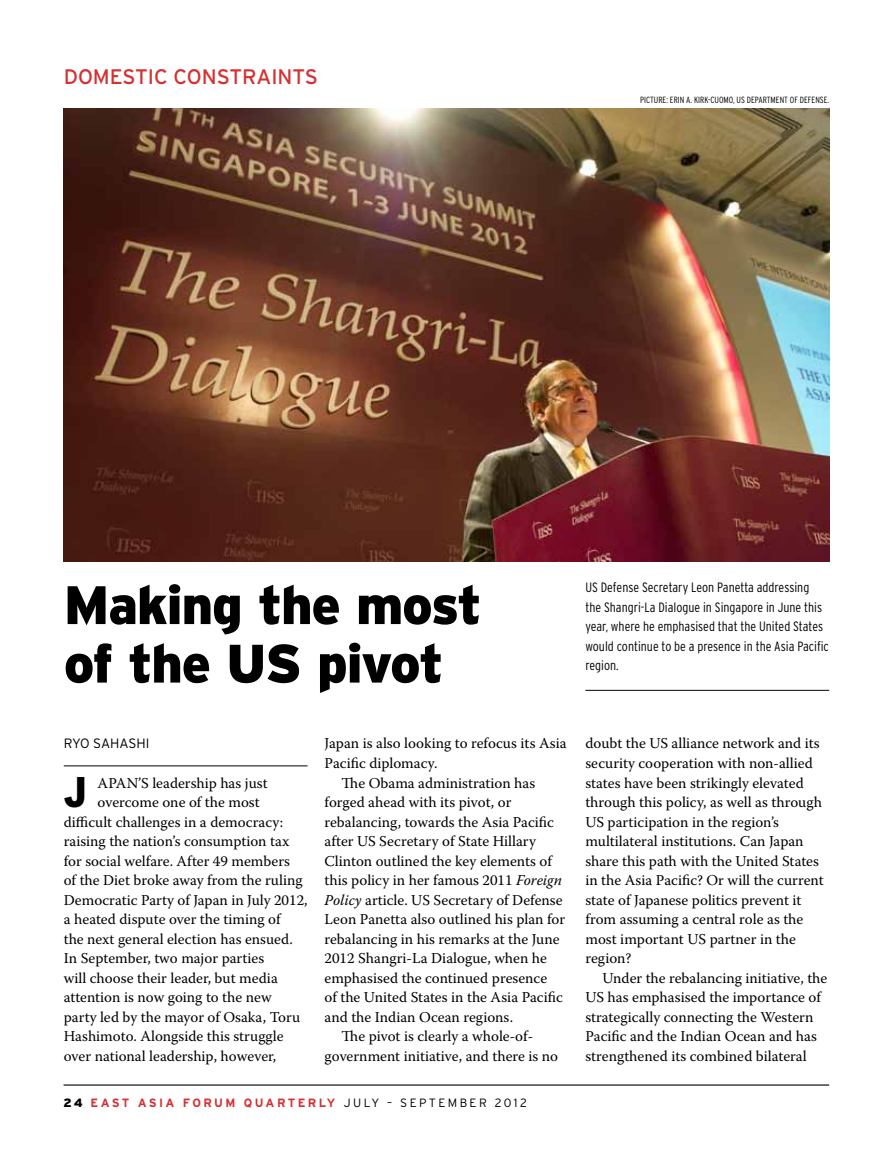
<style>
.page{position:relative;width:893px;height:1170px;background:#fff}
.page>*{position:absolute;margin:0;border:0;box-sizing:border-box;transform-origin:0 0}
.t1{font:900 54px/58.5px "Interstate";color:#000}
.t2{font:900 condensed 42.9px "Interstate";color:#000}
.t3{font:21px "Interstate";color:#d53032}
.t4{font:15px/19.5px "Warnock Pro";color:#000}
.t5{font:300 condensed 13.5px/19.5px "Interstate";color:#000}
.t6{font:300 13.5px "Interstate";color:#000}
.t7{font:700 12px "Interstate";letter-spacing:.2em;color:#d53032}
.t8{font:300 condensed 9px "Interstate";color:#000}
.s1{font-style:italic}
.s2{font-weight:900;color:#000}
.s3{font-weight:300;color:#000}
</style>
<div class="page">
<hr style="left:64px;top:1084px;width:765px;height:1px;background:#000">
<hr style="left:64px;top:765px;width:244px;height:1px;background:#000">
<img style="left:64px;top:108px;width:765px;height:453px">
<hr style="left:585px;top:690px;width:244px;height:1px;background:#000">
<h3 class="t3" style="left:64px;top:65px;width:253px">DOMESTIC CONSTRAINTS</h3>
<p class="t8" style="left:640px;top:95px;width:191px">picture: Erin A. Kirk-Cuomo, US Department of Defense.</p>
<h1 class="t1" style="left:64px;top:575px;width:419px">Making the most of the US pivot</h1>
<p class="t6" style="left:64px;top:735px;width:85px">RYO SAHASHI</p>
<h2 class="t2" style="left:64px;top:765px;width:24px">J</h2>
<p class="t4" style="left:98px;top:772px;width:172px">APAN’S leadership has just</p>
<p class="t4" style="left:98px;top:792px;width:164px">overcome one of the most</p>
<p class="t4" style="left:64px;top:811px;width:221px">difficult challenges in a democracy:</p>
<p class="t4" style="left:64px;top:831px;width:227px">raising the nation’s consumption tax</p>
<p class="t4" style="left:64px;top:850px;width:228px">for social welfare. After 49 members</p>
<p class="t4" style="left:64px;top:870px;width:240px">of the Diet broke away from the ruling</p>
<p class="t4" style="left:64px;top:889px;width:245px">Democratic Party of Japan in July 2012,</p>
<p class="t4" style="left:64px;top:909px;width:218px">a heated dispute over the timing of</p>
<p class="t4" style="left:64px;top:928px;width:231px">the next general election has ensued.</p>
<p class="t4" style="left:64px;top:948px;width:202px">In September, two major parties</p>
<p class="t4" style="left:64px;top:967px;width:216px">will choose their leader, but media</p>
<p class="t4" style="left:64px;top:987px;width:210px">attention is now going to the new</p>
<p class="t4" style="left:64px;top:1006px;width:238px">party led by the mayor of Osaka, Toru</p>
<p class="t4" style="left:64px;top:1026px;width:221px">Hashimoto. Alongside this struggle</p>
<p class="t4" style="left:64px;top:1045px;width:214px">over national leadership, however,</p>
<p class="t4" style="left:325px;top:733px;width:244px">Japan is also looking to refocus its Asia</p>
<p class="t4" style="left:325px;top:753px;width:114px">Pacific diplomacy.</p>
<p class="t4" style="left:342px;top:772px;width:195px">The Obama administration has</p>
<p class="t4" style="left:325px;top:792px;width:188px">forged ahead with its pivot, or</p>
<p class="t4" style="left:325px;top:811px;width:231px">rebalancing, towards the Asia Pacific</p>
<p class="t4" style="left:325px;top:831px;width:213px">after US Secretary of State Hillary</p>
<p class="t4" style="left:325px;top:850px;width:229px">Clinton outlined the key elements of</p>
<p class="t4" style="left:325px;top:870px;width:239px">this policy in her famous 2011 <span class="s1">Foreign</span></p>
<p class="t4" style="left:325px;top:889px;width:239px"><span class="s1">Policy</span> article. US Secretary of Defense</p>
<p class="t4" style="left:325px;top:909px;width:242px">Leon Panetta also outlined his plan for</p>
<p class="t4" style="left:325px;top:928px;width:236px">rebalancing in his remarks at the June</p>
<p class="t4" style="left:325px;top:948px;width:224px">2012 Shangri-La Dialogue, when he</p>
<p class="t4" style="left:325px;top:967px;width:224px">emphasised the continued presence</p>
<p class="t4" style="left:325px;top:987px;width:240px">of the United States in the Asia Pacific</p>
<p class="t4" style="left:325px;top:1006px;width:190px">and the Indian Ocean regions.</p>
<p class="t4" style="left:342px;top:1026px;width:193px">The pivot is clearly a whole-of-</p>
<p class="t4" style="left:325px;top:1045px;width:235px">government initiative, and there is no</p>
<p class="t7" style="left:64px;top:1095px;width:465px"><span class="s2">24</span> EAST ASIA FORUM QUARTERLY <span class="s3">JULY – SEPTEMBER 2012</span></p>
<p class="t5" style="left:585px;top:577px;width:245px">US Defense Secretary Leon Panetta addressing<br>the Shangri-La Dialogue in Singapore in June this year, where he emphasised that the United States would continue to be a presence in the Asia Pacific region.</p>
<p class="t4" style="left:585px;top:733px;width:240px">doubt the US alliance network and its security cooperation with non-allied states have been strikingly elevated through this policy, as well as through US participation in the region’s multilateral institutions. Can Japan share this path with the United States in the Asia Pacific? Or will the current state of Japanese politics prevent it from assuming a central role as the most important US partner in the region?</p>
<p class="t4" style="left:585px;top:967px;width:243px;text-indent:17px">Under the rebalancing initiative, the US has emphasised the importance of strategically connecting the Western Pacific and the Indian Ocean and has strengthened its combined bilateral</p>
</div>
